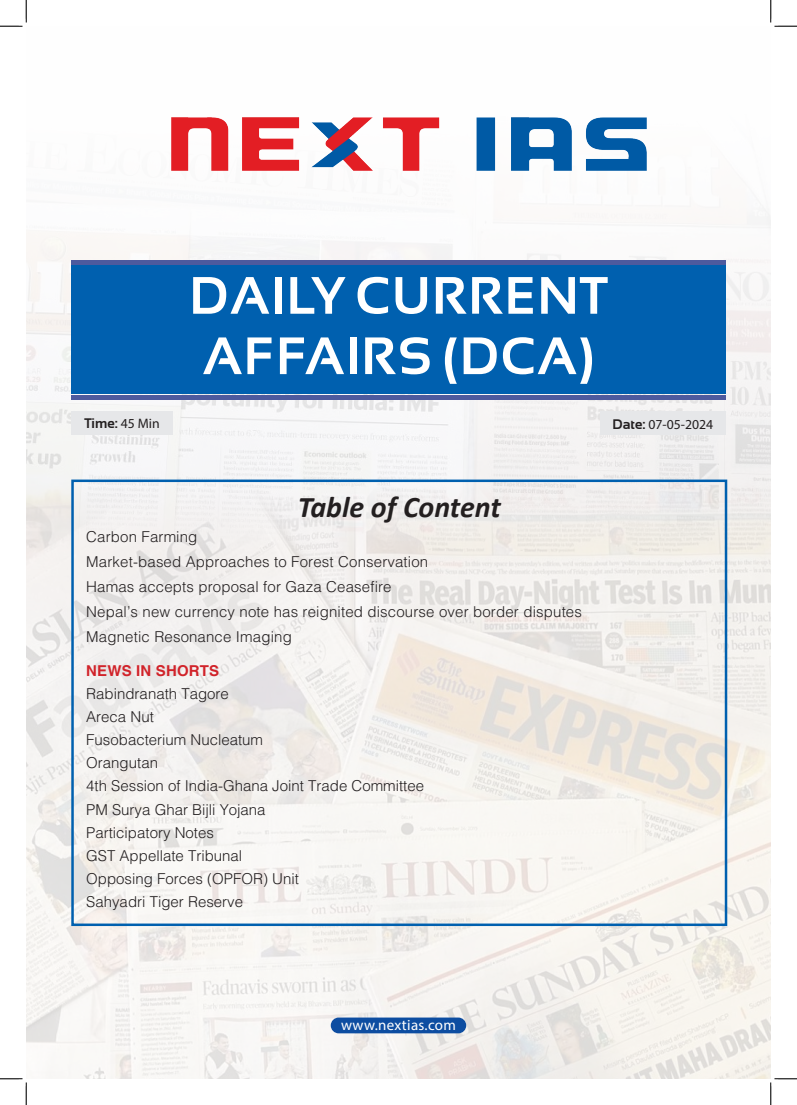
<style>
.page{position:relative;width:797px;height:1105px;background:#fff}
.page>*{position:absolute;margin:0;border:0;box-sizing:border-box;transform-origin:0 0}
.t1{font:700 52.5px/60.4px "Sansation";letter-spacing:.02em;color:#fff}
.body{font:italic 700 30px "Calibri";color:#231f20}
.body-2{font:300 15px "Helvetica";color:#231f20}
.t2{font:15px "Myriad Pro";letter-spacing:.02em;color:#fff}
.body-3{font:700 15px "Helvetica";letter-spacing:.01em;color:#d1232a}
.t3{font:13.75px "Myriad Pro";color:#231f20}
.t4{font:700 13.75px "Sansation";color:#231f20}
.s1{font-family:"Myriad Pro";font-weight:400}
.s2{font-family:"Sansation";font-weight:700}
</style>
<div class="page">
<img style="left:26px;top:117px;width:744px;height:354px">
<img style="left:26px;top:471px;width:744px;height:608px">
<img style="left:171px;top:117px;width:475px;height:54px">
<div style="left:71px;top:266px;width:654px;height:128px;background:#0060af"></div>
<div style="left:71px;top:395px;width:654px;height:5px;background:#4d5a9e"></div>
<hr style="left:71px;top:260px;width:654px;height:4px;background:#4d5a9e">
<div style="left:71px;top:480px;width:656px;height:446px;border:2px solid #0060af"></div>
<div style="left:71px;top:412px;width:102px;height:23px;background:#e6e7e9"></div>
<div style="left:600px;top:412px;width:125px;height:23px;background:#e6e7e9"></div>
<div style="left:331px;top:1017px;width:135px;height:16px;background:#0d4da1;border-radius:8px"></div>
<svg style="left:0;top:0;width:27px;height:27px"></svg>
<svg style="left:0;top:1078px;width:27px;height:27px"></svg>
<svg style="left:770px;top:0;width:27px;height:27px"></svg>
<svg style="left:770px;top:1078px;width:27px;height:27px"></svg>
<p class="t1" style="left:189px;top:265px;width:420px">DAILY CURRENT<br>AFFAIRS (DCA)</p>
<p class="t4" style="left:84px;top:416px;width:77px">Time: <span class="s1">45 Min</span></p>
<p class="t3" style="left:612px;top:415px;width:102px"><span class="s2">Date:</span> 07-05-2024</p>
<p class="body" style="left:298px;top:486px;width:205px">Table of Content</p>
<p class="body-2" style="left:86px;top:527px;width:113px">Carbon Farming</p>
<p class="body-2" style="left:86px;top:552px;width:343px">Market-based Approaches to Forest Conservation</p>
<p class="body-2" style="left:86px;top:577px;width:307px">Hamas accepts proposal for Gaza Ceasefire</p>
<p class="body-2" style="left:86px;top:602px;width:497px">Nepal’s new currency note has reignited discourse over border disputes</p>
<p class="body-2" style="left:86px;top:627px;width:207px">Magnetic Resonance Imaging</p>
<p class="body-3" style="left:86px;top:661px;width:134px">NEWS IN SHORTS</p>
<p class="body-2" style="left:86px;top:684px;width:144px">Rabindranath Tagore</p>
<p class="body-2" style="left:86px;top:707px;width:69px">Areca Nut</p>
<p class="body-2" style="left:86px;top:730px;width:178px">Fusobacterium Nucleatum</p>
<p class="body-2" style="left:86px;top:754px;width:73px">Orangutan</p>
<p class="body-2" style="left:86px;top:777px;width:339px">4th Session of India-Ghana Joint Trade Committee</p>
<p class="body-2" style="left:86px;top:800px;width:181px">PM Surya Ghar Bijli Yojana</p>
<p class="body-2" style="left:86px;top:823px;width:129px">Participatory Notes</p>
<p class="body-2" style="left:86px;top:846px;width:157px">GST Appellate Tribunal</p>
<p class="body-2" style="left:86px;top:869px;width:214px">Opposing Forces (OPFOR) Unit</p>
<p class="body-2" style="left:86px;top:892px;width:158px">Sahyadri Tiger Reserve</p>
<p class="t2" style="left:341px;top:1016px;width:116px">www.nextias.com</p>
</div>
